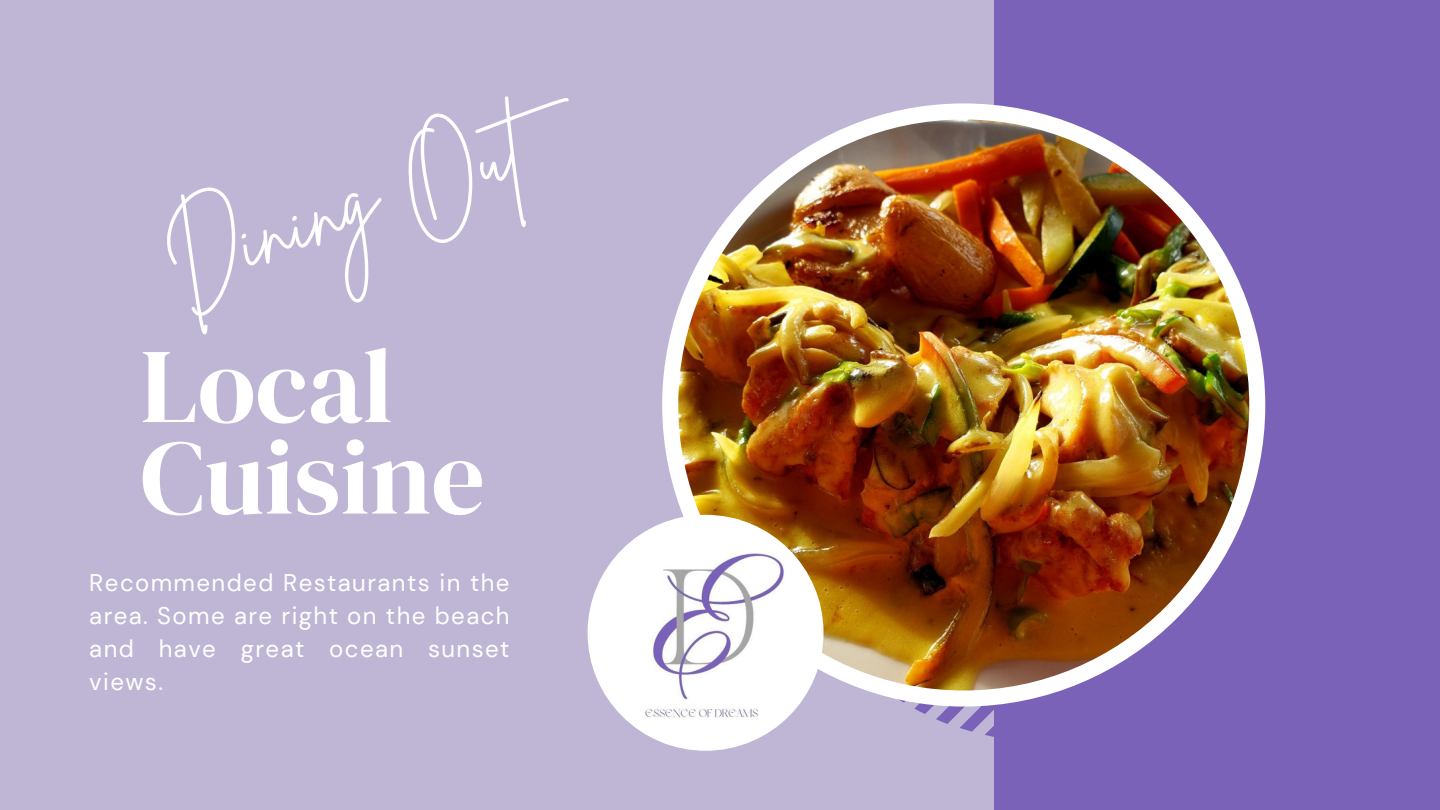
<style>
.page{position:relative;width:1440px;height:810px;background:#bfb6d5}
.page>*{position:absolute;margin:0;border:0;box-sizing:border-box;transform-origin:0 0}
.t1{font:106px "DM Serif Display";color:#fff}
.t2{font:88px "Brittany Signature";color:#fff}
.t3{font:24px/33px "DM Sans";letter-spacing:.06em;color:#fff;text-align:justify}
</style>
<div class="page">
<div style="left:994px;top:0;width:445px;height:810px;background:#7a62b8"></div>
<svg style="left:900px;top:199px;width:366px;height:538px"></svg>
<div style="left:662px;top:103px;width:603px;height:604px;background:#fff;border-radius:50%"></div>
<img style="left:678px;top:119px;width:571px;height:572px;border-radius:50%">
<img style="left:588px;top:515px;width:236px;height:236px;border-radius:50%">
<p class="t2" style="left:150px;top:211px;width:371px;rotate:-19deg">Dining Out</p>
<p class="t1" style="left:141px;top:312px;width:254px">Local</p>
<p class="t1" style="left:141px;top:404px;width:346px">Cuisine</p>
<p class="t3" style="left:89px;top:566px;width:422px">Recommended Restaurants in the area. Some are right on the beach and have great ocean sunset views.</p>
</div>
